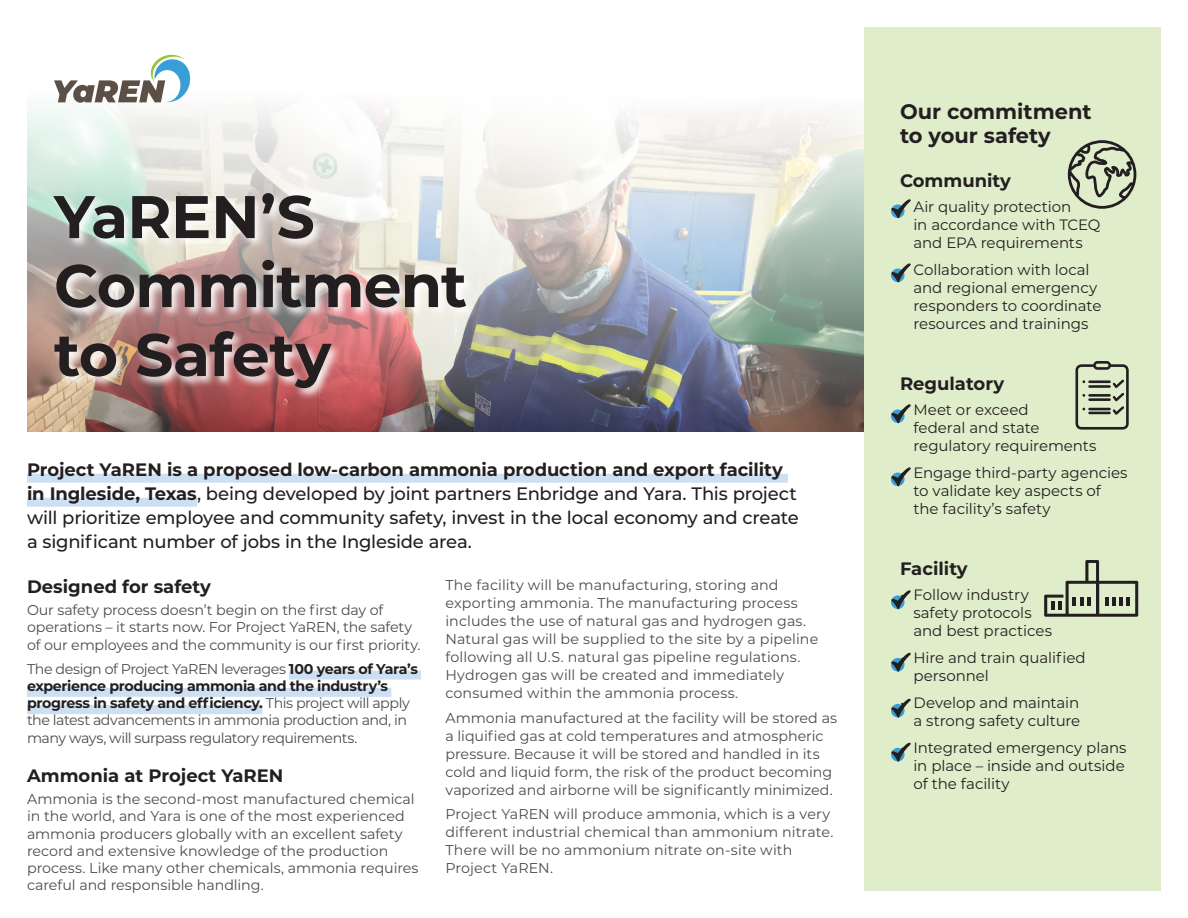
<style>
.page{position:relative;width:1188px;height:918px;background:#fff}
.page>*{position:absolute;margin:0;border:0;box-sizing:border-box;transform-origin:0 0}
.t1{font:700 60px/69px "Montserrat";letter-spacing:-.015em;color:#231f20}
.t2{font:700 21px/24px "Montserrat";color:#231f20}
.t3{font:500 18px/24px "Montserrat";letter-spacing:-.015em;color:#231f20}
.t4{font:700 18px "Montserrat";color:#231f20}
.t5{font:15px/18px "Montserrat";letter-spacing:-.005em;color:#231f20}
.t6{font:14.25px/18px "Montserrat";color:#4b4c4d}
.t7{font:14.25px/17.2px "Montserrat";letter-spacing:-.035em;color:#4b4c4d}
.s1{font-weight:700}
.s2{font-weight:700;color:#231f20}
</style>
<div class="page">
<img style="left:27px;top:105px;width:837px;height:393px">
<div style="left:864px;top:27px;width:297px;height:864px;background:#e0edca"></div>
<div style="left:51px;top:190px;width:426px;height:210px;background:#fff;opacity:.94"></div>
<svg style="left:54px;top:54px;width:137px;height:49px"></svg>
<div style="left:289px;top:671px;width:132px;height:9px;background:#cde0f3"></div>
<div style="left:27px;top:688px;width:364px;height:9px;background:#cde0f3"></div>
<div style="left:27px;top:705px;width:236px;height:9px;background:#cde0f3"></div>
<svg style="left:1044px;top:560px;width:94px;height:57px"></svg>
<svg style="left:1075px;top:361px;width:54px;height:69px"></svg>
<svg style="left:1068px;top:140px;width:68px;height:69px"></svg>
<svg style="left:891px;top:199px;width:20px;height:19px"></svg>
<svg style="left:891px;top:263px;width:20px;height:19px"></svg>
<svg style="left:891px;top:404px;width:20px;height:19px"></svg>
<svg style="left:891px;top:467px;width:20px;height:19px"></svg>
<svg style="left:891px;top:590px;width:20px;height:19px"></svg>
<svg style="left:891px;top:653px;width:20px;height:19px"></svg>
<svg style="left:891px;top:699px;width:20px;height:19px"></svg>
<svg style="left:891px;top:743px;width:20px;height:19px"></svg>
<div style="left:27px;top:474px;width:761px;height:9px;background:#cde0f3"></div>
<div style="left:27px;top:498px;width:170px;height:9px;background:#cde0f3"></div>
<h1 class="t1" style="left:54px;top:179px;width:415px">YaREN’S<br>Commitment to Safety</h1>
<p class="t3" style="left:27px;top:457px;width:773px"><span class="s1">Project YaREN is a proposed low-carbon ammonia production and export facility in Ingleside, Texas</span>, being developed by joint partners Enbridge and Yara. This project will prioritize employee and community safety, invest in the local economy and create a significant number of jobs in the Ingleside area.</p>
<p class="t4" style="left:27px;top:574px;width:186px">Designed for safety</p>
<p class="t6" style="left:27px;top:601px;width:395px;line-height:17.2px">Our safety process doesn’t begin on the first day of operations – it starts now. For Project YaREN, the safety of our employees and the community is our first priority.</p>
<p class="t7" style="left:27px;top:660px;width:392px">The design of Project YaREN leverages <span class="s2">100 years of Yara’s experience producing ammonia and the industry’s progress in safety and efficiency.</span> This project will apply the latest advancements in ammonia production and, in many ways, will surpass regulatory requirements.</p>
<p class="t4" style="left:27px;top:763px;width:258px">Ammonia at Project YaREN</p>
<p class="t6" style="left:27px;top:790px;width:393px;line-height:17.2px">Ammonia is the second-most manufactured chemical in the world, and Yara is one of the most experienced ammonia producers globally with an excellent safety record and extensive knowledge of the production process. Like many other chemicals, ammonia requires careful and responsible handling.</p>
<p class="t6" style="left:445px;top:575px;width:374px">The facility will be manufacturing, storing and exporting ammonia. The manufacturing process includes the use of natural gas and hydrogen gas.<br>Natural gas will be supplied to the site by a pipeline following all U.S. natural gas pipeline regulations.<br>Hydrogen gas will be created and immediately consumed within the ammonia process.</p>
<p class="t6" style="left:445px;top:708px;width:393px">Ammonia manufactured at the facility will be stored as a liquified gas at cold temperatures and atmospheric pressure. Because it will be stored and handled in its cold and liquid form, the risk of the product becoming vaporized and airborne will be significantly minimized.</p>
<p class="t6" style="left:445px;top:805px;width:389px">Project YaREN will produce ammonia, which is a very different industrial chemical than ammonium nitrate.<br>There will be no ammonium nitrate on-site with Project YaREN.</p>
<h2 class="t2" style="left:900px;top:99px;width:193px">Our commitment to your safety</h2>
<p class="t4" style="left:900px;top:167px;width:113px">Community</p>
<p class="t5" style="left:914px;top:197px;width:189px;text-indent:-14px">• Air quality protection<br>in accordance with TCEQ and EPA requirements</p>
<p class="t5" style="left:914px;top:260px;width:189px;text-indent:-14px">• Collaboration with local and regional emergency responders to coordinate resources and trainings</p>
<p class="t4" style="left:900px;top:371px;width:106px">Regulatory</p>
<p class="t5" style="left:914px;top:400px;width:185px;text-indent:-14px">• Meet or exceed<br>federal and state regulatory requirements</p>
<p class="t5" style="left:914px;top:463px;width:216px;text-indent:-14px">• Engage third-party agencies to validate key aspects of the facility’s safety</p>
<p class="t4" style="left:900px;top:556px;width:69px">Facility</p>
<p class="t5" style="left:914px;top:585px;width:140px;text-indent:-14px">• Follow industry safety protocols and best practices</p>
<p class="t5" style="left:914px;top:648px;width:174px;text-indent:-14px">• Hire and train qualified personnel</p>
<p class="t5" style="left:900px;top:693px;width:182px;text-align:right">• Develop and maintain a strong safety culture</p>
<p class="t5" style="left:914px;top:738px;width:215px;text-align:justify;text-indent:-14px">• Integrated emergency plans in place – inside and outside of the facility</p>
</div>
